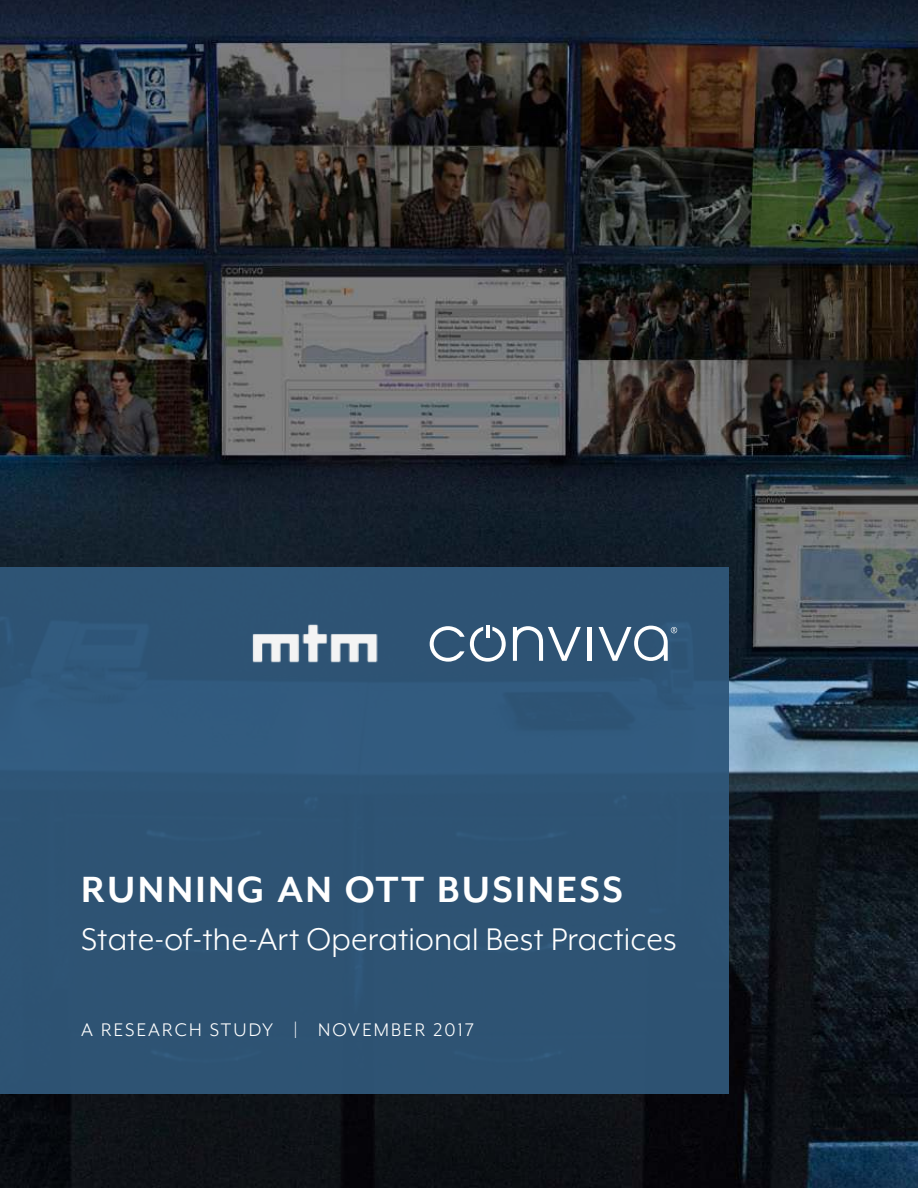
<style>
.page{position:relative;width:918px;height:1188px;background:#fff}
.page>*{position:absolute;margin:0;border:0;box-sizing:border-box;transform-origin:0 0}
.t1{font:700 42px "Mr Eaves XL Mod OT";letter-spacing:.055em;color:#fff}
.t2{font:36px "Mr Eaves XL Mod OT";letter-spacing:.005em;color:#fff}
.t3{font:21px "Mr Eaves XL Mod OT";letter-spacing:.1em;color:#fff}
</style>
<div class="page">
<img style="left:0;top:0;width:918px;height:1188px">
<div style="left:0;top:567px;width:729px;height:526px;background:#2e5374"></div>
<svg style="left:430px;top:625px;width:76px;height:37px"></svg>
<hr style="left:588px;top:627px;width:4px;height:34px;background:#fff">
<svg style="left:513px;top:626px;width:68px;height:35px"></svg>
<svg style="left:599px;top:626px;width:78px;height:35px"></svg>
<img style="left:252px;top:624px;width:126px;height:39px">
<p class="t1" style="left:81px;top:872px;width:543px">RUNNING AN OTT BUSINESS</p>
<p class="t2" style="left:81px;top:925px;width:597px">State-of-the-Art Operational Best Practices</p>
<p class="t3" style="left:81px;top:1022px;width:394px">A RESEARCH STUDY | NOVEMBER 2017</p>
</div>
